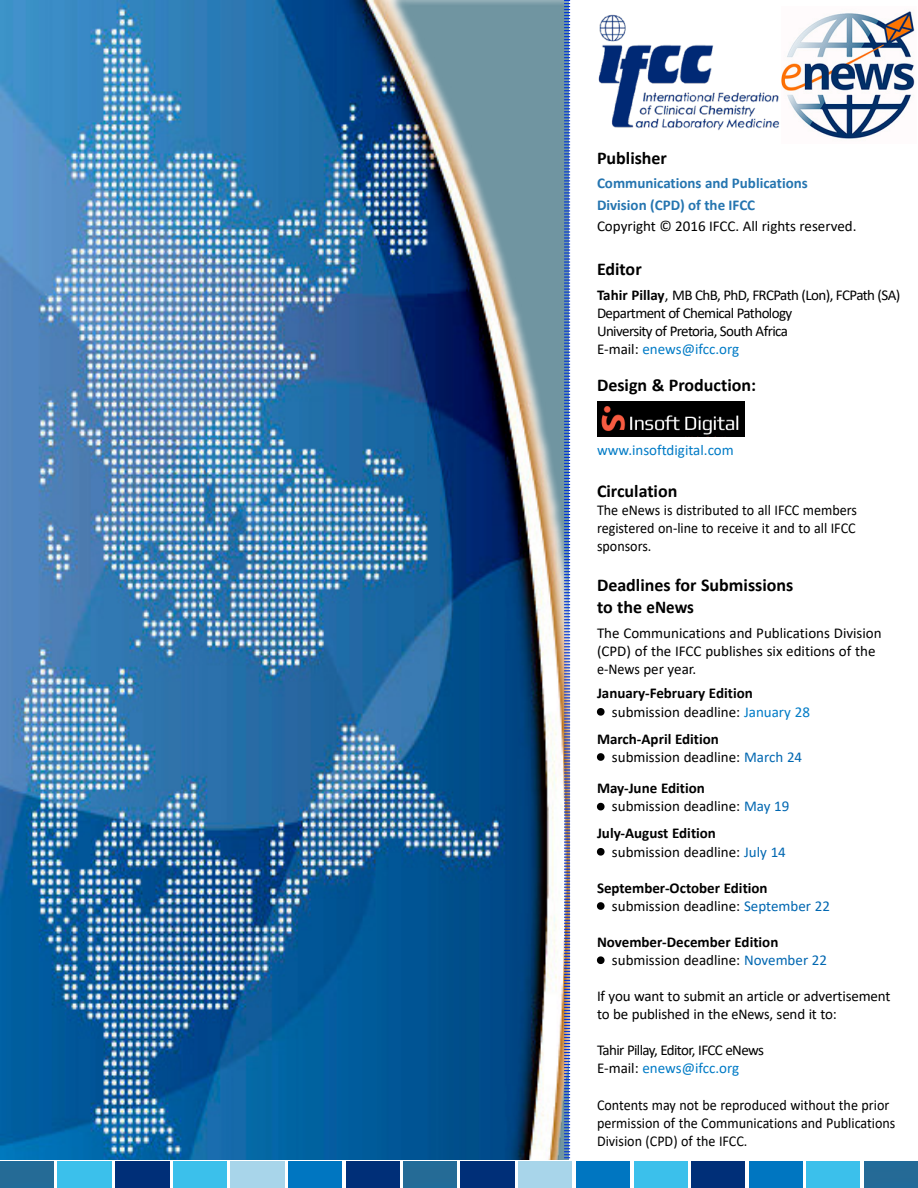
<style>
.page{position:relative;width:918px;height:1188px;background:#fff}
.page>*{position:absolute;margin:0;border:0;box-sizing:border-box;transform-origin:0 0}
.t1{font:700 18px/21.8px "Calibri";color:#000}
.t2{font:15px/18px "Calibri";color:#000}
.t3{font:15px/18.1px "Calibri";color:#000;text-align:justify;scale:.94 1}
.t4{font:15px/18.1px "Calibri";letter-spacing:-.04em;color:#000}
.t5{font:700 15px "Calibri";color:#000}
.t6{font:700 15px/21.6px "Calibri";color:#2575b0}
.t7{font:15px "Calibri";color:#007bc6}
.s1{font-weight:700}
.s2{color:#007bc6}
.s3{color:#0067b1}
</style>
<div class="page">
<div style="left:0;top:1159px;width:56px;height:29px;background:#246b97"></div>
<div style="left:861px;top:1158px;width:57px;height:30px;background:#000;opacity:.42"></div>
<div style="left:576px;top:1161px;width:54px;height:27px;background:#0076c1"></div>
<div style="left:634px;top:1161px;width:54px;height:27px;background:#3bc0eb"></div>
<div style="left:518px;top:1161px;width:54px;height:27px;background:#a8d5ea"></div>
<div style="left:461px;top:1161px;width:54px;height:27px;background:#002f78"></div>
<div style="left:402px;top:1159px;width:57px;height:29px;background:#246b97"></div>
<div style="left:288px;top:1161px;width:54px;height:27px;background:#0076c1"></div>
<div style="left:173px;top:1161px;width:54px;height:27px;background:#3bc0eb"></div>
<div style="left:230px;top:1161px;width:54px;height:27px;background:#a8d5ea"></div>
<div style="left:346px;top:1161px;width:54px;height:27px;background:#002f78"></div>
<div style="left:806px;top:1161px;width:54px;height:27px;background:#3bc0eb"></div>
<div style="left:58px;top:1161px;width:54px;height:27px;background:#3bc0eb"></div>
<div style="left:115px;top:1161px;width:54px;height:27px;background:#002f78"></div>
<div style="left:749px;top:1161px;width:54px;height:27px;background:#0076c1"></div>
<div style="left:691px;top:1161px;width:54px;height:27px;background:#002f78"></div>
<img style="left:0;top:0;width:563px;height:1159px">
<img style="left:597px;top:401px;width:148px;height:36px">
<svg style="left:596px;top:708px;width:9px;height:8px"></svg>
<svg style="left:596px;top:753px;width:9px;height:8px"></svg>
<svg style="left:596px;top:802px;width:9px;height:9px"></svg>
<svg style="left:596px;top:848px;width:9px;height:8px"></svg>
<svg style="left:596px;top:902px;width:9px;height:8px"></svg>
<svg style="left:596px;top:956px;width:9px;height:8px"></svg>
<img style="left:563px;top:0;width:8px;height:1159px">
<img style="left:598px;top:14px;width:184px;height:116px">
<img style="left:782px;top:11px;width:133px;height:128px">
<p class="t1" style="left:597px;top:148px;width:72px">Publisher</p>
<p class="t6" style="left:597px;top:173px;width:212px">Communications and Publications<br>Division (CPD) of the IFCC</p>
<p class="t2" style="left:597px;top:218px;width:261px">Copyright © 2016 IFCC. All rights reserved.</p>
<p class="t1" style="left:597px;top:259px;width:46px">Editor</p>
<p class="t4" style="left:597px;top:286px;width:305px"><span class="s1">Tahir Pillay</span>, MB ChB, PhD, FRCPath (Lon), FCPath (SA)<br>Department of Chemical Pathology<br>University of Pretoria, South Africa<br>E-mail: <span class="s2">enews@ifcc.org</span></p>
<p class="t1" style="left:597px;top:376px;width:161px">Design &amp; Production:</p>
<p class="t7" style="left:597px;top:440px;width:138px">www.insoftdigital.com</p>
<p class="t1" style="left:597px;top:481px;width:82px">Circulation</p>
<p class="t3" style="left:597px;top:502px;width:278px">The eNews is distributed to all IFCC members registered on-line to receive it and to all IFCC sponsors.</p>
<p class="t1" style="left:597px;top:575px;width:198px">Deadlines for Submissions to the eNews</p>
<p class="t2" style="left:597px;top:624px;width:286px">The Communications and Publications Division (CPD) of the IFCC publishes six editions of the e-News per year.</p>
<p class="t5" style="left:597px;top:683px;width:157px">January-February Edition</p>
<p class="t2" style="left:597px;top:699px;width:215px;line-height:27px">• submission deadline: <span class="s2">January 28<br></span><span class="s1">March-April Edition</span></p>
<p class="t2" style="left:597px;top:742px;width:207px;line-height:31.5px">• submission deadline: <span class="s3">March 24<br></span><span class="s1">May-June Edition</span></p>
<p class="t2" style="left:597px;top:793px;width:194px;line-height:27.2px">• submission deadline: <span class="s3">May 19<br></span><span class="s1">July-August Edition</span></p>
<p class="t2" style="left:597px;top:843px;width:190px">• submission deadline: <span class="s3">July 14</span></p>
<p class="t5" style="left:597px;top:877px;width:172px">September-October Edition</p>
<p class="t2" style="left:597px;top:897px;width:235px">• submission deadline: <span class="s3">September 22</span></p>
<p class="t5" style="left:597px;top:931px;width:183px">November-December Edition</p>
<p class="t2" style="left:597px;top:952px;width:232px">• submission deadline: <span class="s3">November 22</span></p>
<p class="t2" style="left:597px;top:988px;width:295px">If you want to submit an article or advertisement to be published in the eNews, send it to:</p>
<p class="t4" style="left:597px;top:1042px;width:169px">Tahir Pillay, Editor, IFCC eNews<br>E-mail: <span class="s2">enews@ifcc.org</span></p>
<p class="t3" style="left:597px;top:1096px;width:319px;text-align:left">Contents may not be reproduced without the prior permission of the Communications and Publications<br>Division (CPD) of the IFCC.</p>
</div>
